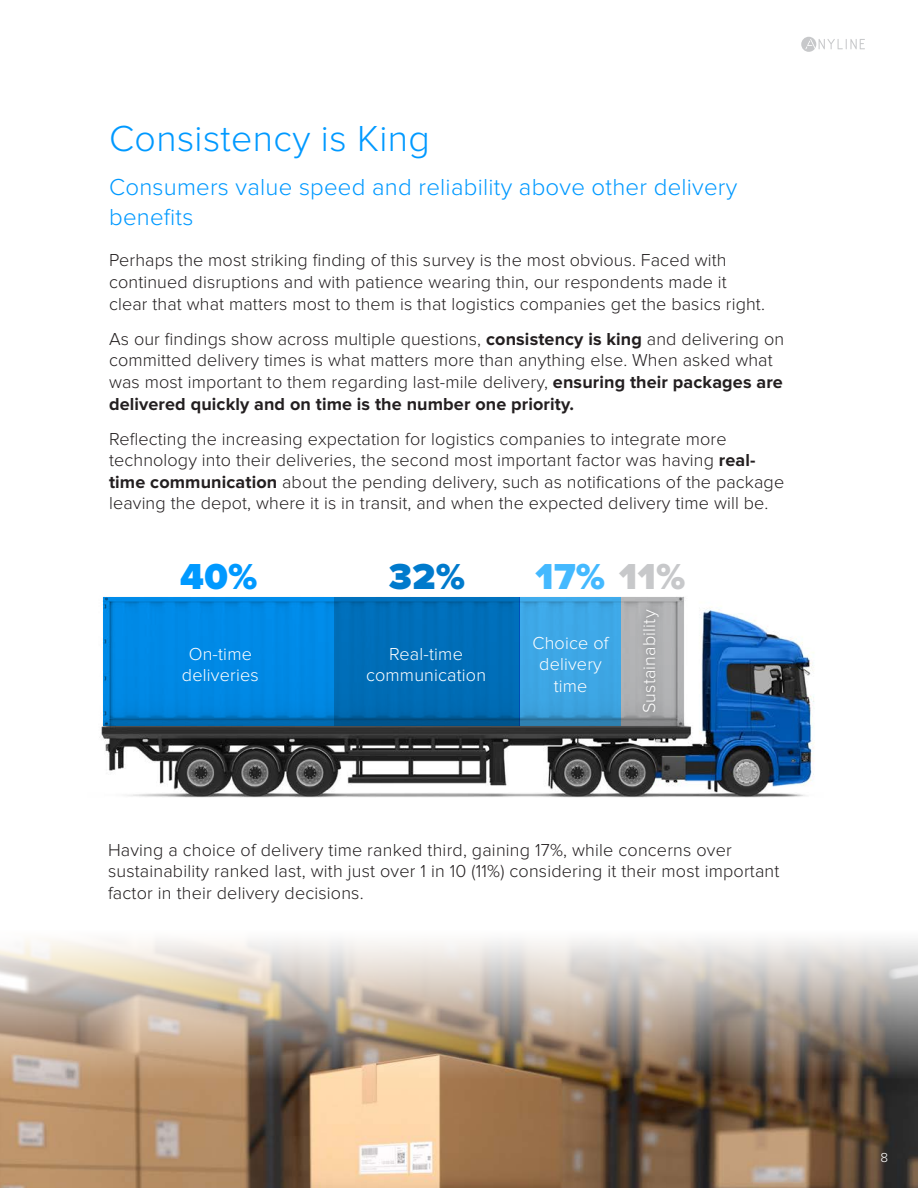
<style>
.page{position:relative;width:918px;height:1188px;background:#fff}
.page>*{position:absolute;margin:0;border:0;box-sizing:border-box;transform-origin:0 0}
.t1{font:300 37.5px "Proxima Nova";letter-spacing:.01em;color:#09f}
.t2{font:900 37.5px "Proxima Nova";color:#44b9ff}
.t3{font:900 37.5px "Proxima Nova";color:#09f}
.t4{font:900 37.5px "Proxima Nova";color:#007acc}
.t5{font:300 24px/30px "Proxima Nova";letter-spacing:.01em;color:#09f}
.t6{font:300 18px/21.6px "Proxima Nova";letter-spacing:.005em;color:#231f20}
.t7{font:300 18px/21.6px "Proxima Nova";letter-spacing:.01em;color:#fff;text-align:center}
.t8{font:300 13.5px "Proxima Nova";color:#fff}
.s1{font-weight:700}
.s2{color:#c7c8ca}
</style>
<div class="page">
<img style="left:0;top:939px;width:918px;height:249px">
<svg style="left:801px;top:37px;width:64px;height:15px"></svg>
<img style="left:99px;top:596px;width:715px;height:202px">
<svg style="left:104px;top:597px;width:230px;height:129px;background:#0085df"></svg>
<svg style="left:334px;top:597px;width:186px;height:129px;background:#006ab2"></svg>
<svg style="left:520px;top:597px;width:101px;height:129px;background:#3ca2df"></svg>
<svg style="left:621px;top:597px;width:63px;height:129px;background:#aaabad"></svg>
<div style="left:634px;top:602px;width:31px;height:118px;background:#000;opacity:.42"></div>
<h1 class="t1" style="left:109px;top:117px;width:322px">Consistency is King</h1>
<h2 class="t5" style="left:109px;top:172px;width:630px">Consumers value speed and reliability above other delivery benefits</h2>
<p class="t6" style="left:109px;top:250px;width:657px">Perhaps the most striking finding of this survey is the most obvious. Faced with continued disruptions and with patience wearing thin, our respondents made it clear that what matters most to them is that logistics companies get the basics right.</p>
<p class="t6" style="left:109px;top:328px;width:677px">As our findings show across multiple questions, <span class="s1">consistency is king</span> and delivering on committed delivery times is what matters more than anything else. When asked what was most important to them regarding last-mile delivery, <span class="s1">ensuring their packages are delivered quickly and on time is the number one priority.</span></p>
<p class="t6" style="left:109px;top:428px;width:677px">Reflecting the increasing expectation for logistics companies to integrate more technology into their deliveries, the second most important factor was having <span class="s1">real&shy;time communication</span> about the pending delivery, such as notifications of the package leaving the depot, where it is in transit, and when the expected delivery time will be.</p>
<h1 class="t3" style="left:180px;top:555px;width:79px">40%</h1>
<h1 class="t4" style="left:389px;top:555px;width:78px">32%</h1>
<h1 class="t2" style="left:536px;top:555px;width:151px">17% <span class="s2">11%</span></h1>
<p class="t7" style="left:182px;top:643px;width:78px">On-time deliveries</p>
<p class="t7" style="left:366px;top:643px;width:122px">Real-time communication</p>
<p class="t7" style="left:532px;top:632px;width:78px">Choice of delivery time</p>
<p class="t7" style="left:639px;top:713px;width:105px;rotate:-90deg">Sustainability</p>
<p class="t6" style="left:108px;top:839px;width:673px">Having a choice of delivery time ranked third, gaining 17%, while concerns over sustainability ranked last, with just over 1 in 10 (11%) considering it their most important factor in their delivery decisions.</p>
<p class="t8" style="left:881px;top:1149px;width:9px">8</p>
</div>
